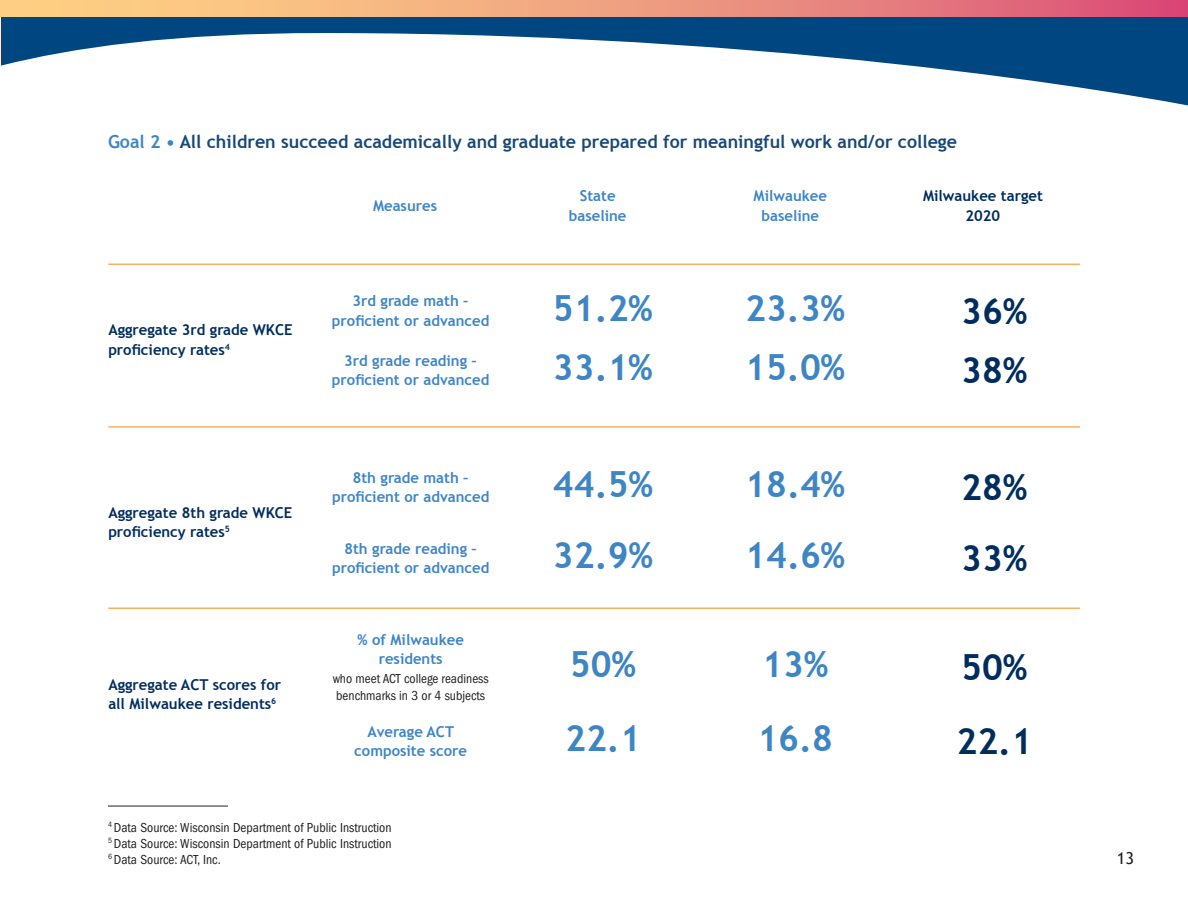
<style>
.page{position:relative;width:1188px;height:918px;background:#fff}
.page>*{position:absolute;margin:0;border:0;box-sizing:border-box;transform-origin:0 0}
.large_numbers_-_ligh{font:700 36px "Trebuchet MS";color:#3e85c5}
.large_numbers_-_ligh-2{font:700 36px "Trebuchet MS";color:#002d5e}
.small_subheads_-_lig{font:700 18px "Trebuchet MS";color:#174876}
.t1{font:16.5px "Trebuchet MS";color:#231f20}
.small_subheads_-_lig-2{font:700 15px/19.5px "Trebuchet MS";color:#3e85c5;text-align:center}
.small_subheads_-_dar{font:700 15px/19.5px "Trebuchet MS";color:#002d5e}
.small_subheads_-_lig-3{font:700 15px/19.5px "Trebuchet MS";color:#002d5e;text-align:center}
.chart_type{font:condensed 13.5px/16.2px "ITC Franklin Gothic Std";color:#231f20}
.s1{color:#3e85c5}
</style>
<div class="page">
<svg style="left:1px;top:17px;width:1187px;height:89px"></svg>
<svg style="left:0;top:0;width:1188px;height:17px;background:#ee9b7f"></svg>
<hr style="left:108px;top:264px;width:972px;height:1px;background:#fab05f">
<hr style="left:108px;top:426px;width:972px;height:2px;background:#fab05f">
<hr style="left:108px;top:608px;width:972px;height:1px;background:#fab05f">
<hr style="left:108px;top:806px;width:120px;height:1px;background:#231f20">
<p class="small_subheads_-_lig" style="left:108px;top:131px;width:851px"><span class="s1">Goal 2 •</span> All children succeed academically and graduate prepared for meaningful work and/or college</p>
<p class="small_subheads_-_dar" style="left:108px;top:320px;width:186px">Aggregate 3rd grade WKCE proficiency rates<sup>4</sup></p>
<p class="small_subheads_-_dar" style="left:108px;top:503px;width:186px">Aggregate 8th grade WKCE proficiency rates<sup>5</sup></p>
<p class="small_subheads_-_dar" style="left:108px;top:675px;width:174px">Aggregate ACT scores for all Milwaukee residents<sup>6</sup></p>
<p class="small_subheads_-_lig-2" style="left:373px;top:196px;width:65px">Measures</p>
<p class="small_subheads_-_lig-2" style="left:569px;top:186px;width:59px">State baseline</p>
<p class="small_subheads_-_lig-2" style="left:754px;top:186px;width:75px">Milwaukee baseline</p>
<p class="small_subheads_-_lig-3" style="left:923px;top:186px;width:121px">Milwaukee target<br>2020</p>
<p class="small_subheads_-_lig-2" style="left:332px;top:291px;width:159px">3rd grade math – proficient or advanced</p>
<p class="large_numbers_-_ligh" style="left:553px;top:286px;width:102px">51.2%</p>
<p class="large_numbers_-_ligh" style="left:745px;top:286px;width:102px">23.3%</p>
<p class="large_numbers_-_ligh-2" style="left:961px;top:289px;width:68px">36%</p>
<p class="small_subheads_-_lig-2" style="left:332px;top:351px;width:159px">3rd grade reading – proficient or advanced</p>
<p class="large_numbers_-_ligh" style="left:553px;top:345px;width:102px">33.1%</p>
<p class="large_numbers_-_ligh" style="left:745px;top:345px;width:102px">15.0%</p>
<p class="large_numbers_-_ligh-2" style="left:961px;top:348px;width:68px">38%</p>
<p class="small_subheads_-_lig-2" style="left:332px;top:468px;width:159px">8th grade math – proficient or advanced</p>
<p class="large_numbers_-_ligh" style="left:553px;top:462px;width:102px">44.5%</p>
<p class="large_numbers_-_ligh" style="left:745px;top:462px;width:102px">18.4%</p>
<p class="large_numbers_-_ligh-2" style="left:961px;top:465px;width:68px">28%</p>
<p class="small_subheads_-_lig-2" style="left:332px;top:538px;width:159px">8th grade reading – proficient or advanced</p>
<p class="large_numbers_-_ligh" style="left:553px;top:533px;width:102px">32.9%</p>
<p class="large_numbers_-_ligh" style="left:745px;top:533px;width:102px">14.6%</p>
<p class="large_numbers_-_ligh-2" style="left:961px;top:536px;width:68px">33%</p>
<p class="small_subheads_-_lig-2" style="left:358px;top:629px;width:108px">% of Milwaukee residents</p>
<p class="chart_type" style="left:333px;top:671px;width:158px">who meet ACT college readiness benchmarks in 3 or 4 subjects</p>
<p class="large_numbers_-_ligh" style="left:570px;top:642px;width:68px">50%</p>
<p class="large_numbers_-_ligh" style="left:762px;top:642px;width:68px">13%</p>
<p class="large_numbers_-_ligh-2" style="left:961px;top:645px;width:68px">50%</p>
<p class="small_subheads_-_lig-2" style="left:354px;top:722px;width:114px">Average ACT composite score</p>
<p class="large_numbers_-_ligh" style="left:565px;top:716px;width:77px">22.1</p>
<p class="large_numbers_-_ligh" style="left:757px;top:716px;width:77px">16.8</p>
<p class="large_numbers_-_ligh-2" style="left:956px;top:719px;width:77px">22.1</p>
<p class="chart_type" style="left:108px;top:819px;width:285px"><sup>4</sup> Data Source: Wisconsin Department of Public Instruction</p>
<p class="chart_type" style="left:108px;top:835px;width:285px"><sup>5</sup> Data Source: Wisconsin Department of Public Instruction</p>
<p class="chart_type" style="left:108px;top:852px;width:114px"><sup>6</sup> Data Source: ACT, Inc.</p>
<p class="t1" style="left:1117px;top:848px;width:19px">13</p>
</div>
